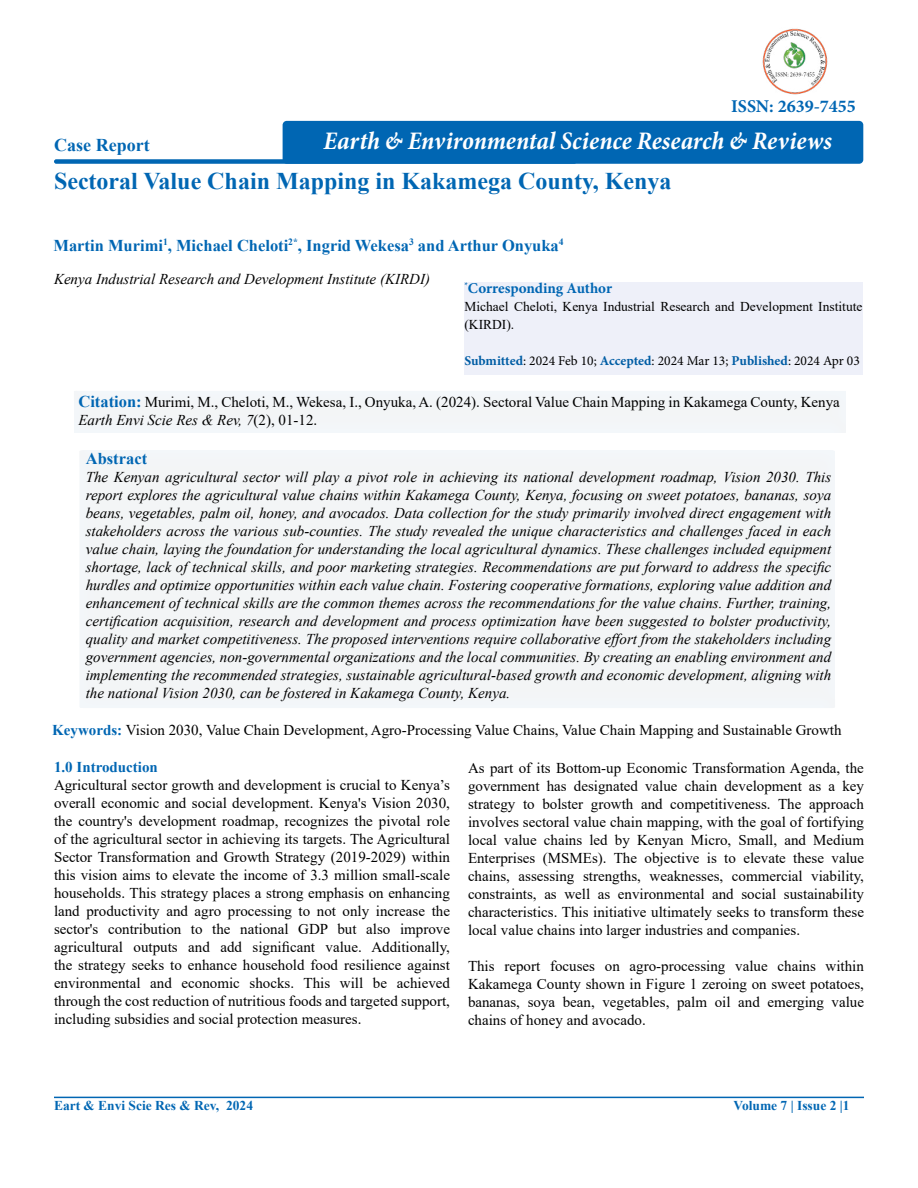
<style>
.page{position:relative;width:918px;height:1188px;background:#fff}
.page>*{position:absolute;margin:0;border:0;box-sizing:border-box;transform-origin:0 0}
.t1{font:italic 700 condensed 25.5px "Minion Pro";letter-spacing:-.005em;color:#fff}
.t2{font:700 24px "Times New Roman";color:#0066b3}
.t3{font:700 18px "Minion Pro";color:#0066b3}
.t4{font:700 18px "Times New Roman";color:#0066b3}
.t5{font:700 16.5px "Times New Roman";color:#0066b3}
.t6{font:15px/18px "Times New Roman";color:#000;text-align:justify}
.t7{font:italic 15px/18px "Times New Roman";color:#000;text-align:justify}
.t8{font:700 15px "Minion Pro";color:#0066b3}
.t9{font:700 15px "Times New Roman";color:#0066b3}
.t10{font:13.5px/18px "Times New Roman";color:#000}
.t11{font:13.5px "Minion Pro";color:#000}
.t12{font:700 13.5px "Times New Roman";color:#0066b3}
.s1{font-weight:700;color:#005da4}
.s2{font-weight:700;font-size:16.5px;color:#0066b3}
.s3{font-style:italic}
.s4{font-weight:700;color:#0066b3}
</style>
<div class="page">
<div style="left:54px;top:159px;width:523px;height:5px;background:#0066b3;border-radius:2px"></div>
<hr style="left:54px;top:1097px;width:810px;height:1px;background:#0066b3">
<div style="left:464px;top:282px;width:398px;height:92px;background:#eef0f9"></div>
<div style="left:61px;top:380px;width:799px;height:55px;background:#f3f6f9"></div>
<div style="left:66px;top:440px;width:783px;height:270px;background:#f3f5f6"></div>
<div style="left:283px;top:121px;width:580px;height:43px;background:#0066b3;border-radius:4px"></div>
<img style="left:762px;top:28px;width:66px;height:67px">
<p class="t4" style="left:54px;top:132px;width:97px">Case Report</p>
<p class="t3" style="left:731px;top:94px;width:126px">ISSN: 2639-7455</p>
<h1 class="t1" style="left:323px;top:123px;width:510px">Earth &amp; Environmental Science Research &amp; Reviews</h1>
<h2 class="t2" style="left:54px;top:164px;width:619px">Sectoral Value Chain Mapping in Kakamega County, Kenya</h2>
<p class="t5" style="left:53px;top:233px;width:512px">Martin Murimi<sup>1</sup>, Michael Cheloti<sup>2*</sup>, Ingrid Wekesa<sup>3</sup> and Arthur Onyuka<sup>4</sup></p>
<p class="t7" style="left:54px;top:270px;width:378px">Kenya Industrial Research and Development Institute (KIRDI)</p>
<p class="t8" style="left:464px;top:277px;width:149px"><sup>*</sup>Corresponding Author</p>
<p class="t10" style="left:464px;top:297px;width:400px">Michael Cheloti, Kenya Industrial Research and Development Institute (KIRDI).</p>
<p class="t11" style="left:464px;top:351px;width:397px"><span class="s1">Submitted</span>: 2024 Feb 10; <span class="s1">Accepted</span>: 2024 Mar 13; <span class="s1">Published</span>: 2024 Apr 03</p>
<p class="t6" style="left:78px;top:392px;width:763px"><span class="s2">Citation:</span> Murimi, M., Cheloti, M., Wekesa, I., Onyuka, A. (2024). Sectoral Value Chain Mapping in Kakamega County, Kenya<br><span class="s3">Earth Envi Scie Res &amp; Rev, 7</span>(2), 01-12.</p>
<p class="t5" style="left:86px;top:446px;width:63px">Abstract</p>
<p class="t7" style="left:86px;top:467px;width:747px">The Kenyan agricultural sector will play a pivot role in achieving its national development roadmap, Vision 2030. This report explores the agricultural value chains within Kakamega County, Kenya, focusing on sweet potatoes, bananas, soya beans, vegetables, palm oil, honey, and avocados. Data collection for the study primarily involved direct engagement with stakeholders across the various sub-counties. The study revealed the unique characteristics and challenges faced in each value chain, laying the foundation for understanding the local agricultural dynamics. These challenges included equipment shortage, lack of technical skills, and poor marketing strategies. Recommendations are put forward to address the specific hurdles and optimize opportunities within each value chain. Fostering cooperative formations, exploring value addition and enhancement of technical skills are the common themes across the recommendations for the value chains. Further, training, certification acquisition, research and development and process optimization have been suggested to bolster productivity, quality and market competitiveness. The proposed interventions require collaborative effort from the stakeholders including government agencies, non-governmental organizations and the local communities. By creating an enabling environment and implementing the recommended strategies, sustainable agricultural-based growth and economic development, aligning with the national Vision 2030, can be fostered in Kakamega County, Kenya.</p>
<p class="t6" style="left:52px;top:720px;width:791px"><span class="s4">Keywords:</span> Vision 2030, Value Chain Development, Agro-Processing Value Chains, Value Chain Mapping and Sustainable Growth</p>
<p class="t9" style="left:54px;top:757px;width:105px">1.0 Introduction</p>
<p class="t6" style="left:54px;top:776px;width:398px">Agricultural sector growth and development is crucial to Kenya’s overall economic and social development. Kenya's Vision 2030, the country's development roadmap, recognizes the pivotal role of the agricultural sector in achieving its targets. The Agricultural Sector Transformation and Growth Strategy (2019-2029) within this vision aims to elevate the income of 3.3 million small-scale households. This strategy places a strong emphasis on enhancing land productivity and agro processing to not only increase the sector's contribution to the national GDP but also improve agricultural outputs and add significant value. Additionally, the strategy seeks to enhance household food resilience against environmental and economic shocks. This will be achieved through the cost reduction of nutritious foods and targeted support, including subsidies and social protection measures.</p>
<p class="t6" style="left:468px;top:758px;width:398px">As part of its Bottom-up Economic Transformation Agenda, the government has designated value chain development as a key strategy to bolster growth and competitiveness. The approach involves sectoral value chain mapping, with the goal of fortifying local value chains led by Kenyan Micro, Small, and Medium Enterprises (MSMEs). The objective is to elevate these value chains, assessing strengths, weaknesses, commercial viability, constraints, as well as environmental and social sustainability characteristics. This initiative ultimately seeks to transform these local value chains into larger industries and companies.</p>
<p class="t6" style="left:468px;top:956px;width:398px">This report focuses on agro-processing value chains within Kakamega County shown in Figure 1 zeroing on sweet potatoes, bananas, soya bean, vegetables, palm oil and emerging value chains of honey and avocado.</p>
<p class="t12" style="left:54px;top:1096px;width:201px">Eart &amp; Envi Scie Res &amp; Rev, 2024</p>
<p class="t12" style="left:734px;top:1096px;width:118px">Volume 7 | Issue 2 |1</p>
</div>
